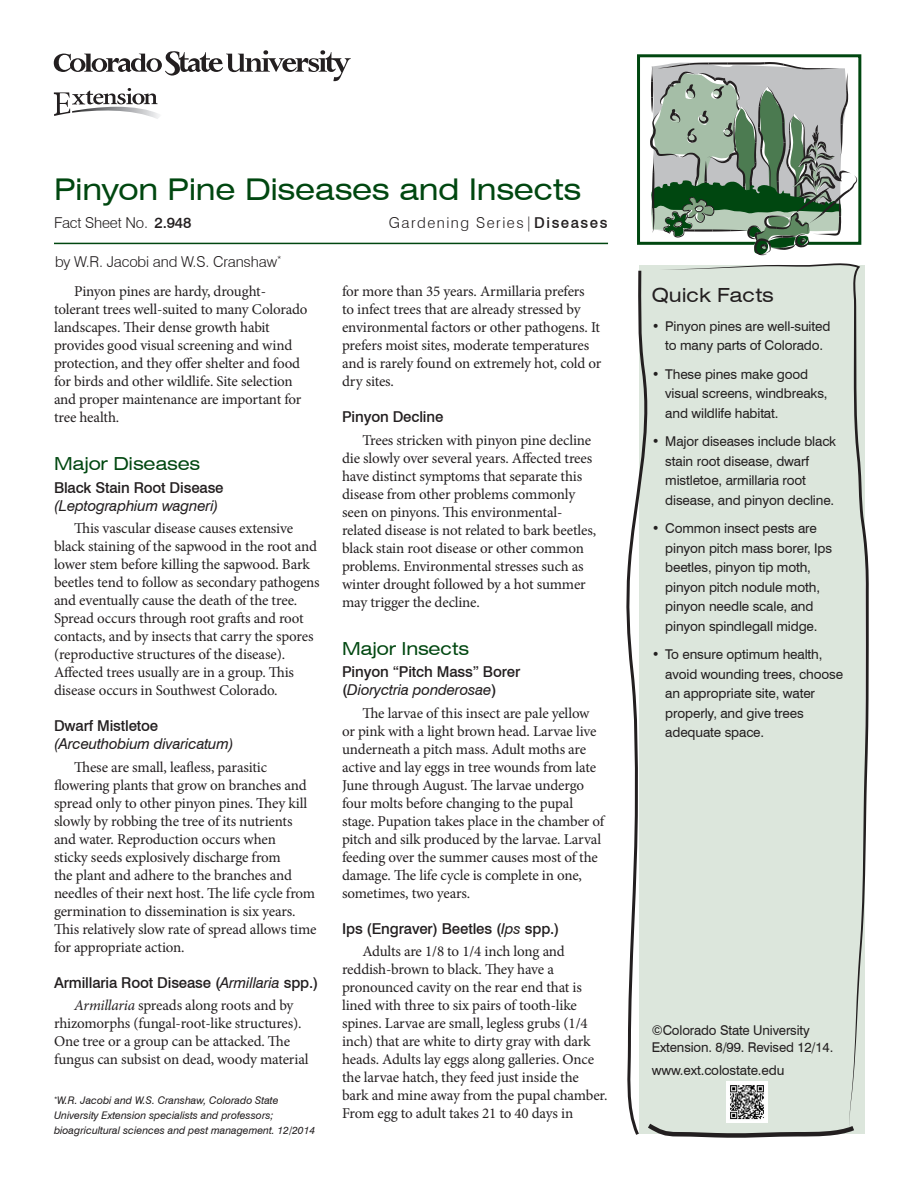
<style>
.page{position:relative;width:918px;height:1188px;background:#fff}
.page>*{position:absolute;margin:0;border:0;box-sizing:border-box;transform-origin:0 0}
.t1{font:expanded 30px "Swiss 721 BT";letter-spacing:-.01em;color:#004710}
.QF_subhead{font:expanded 19.5px "Swiss 721 BT";color:#231f20}
.subhead_1{font:expanded 18px "Swiss 721 BT";letter-spacing:-.01em;color:#004710}
.body{font:15px/18px "Minion Pro";letter-spacing:-.015em;color:#231f20}
.subhead_2{font:500 15px/18px "Swiss 721 BT";letter-spacing:-.01em;color:#231f20}
.subhead_2-2{font:italic 15px/18px "Swiss 721 BT";letter-spacing:-.01em;color:#231f20}
.author{font:300 15px "Swiss 721 BT";letter-spacing:-.01em;color:#231f20}
.author-2{font:300 15px "Swiss 721 BT";letter-spacing:.1em;color:#231f20}
.copyright{font:13.5px/19.5px "Swiss 721 BT";letter-spacing:-.01em;color:#231f20}
.author_info{font:italic 10.5px/15px "Swiss 721 BT";color:#231f20}
.s1{font-weight:500}
.s2{font-weight:500;font-style:normal}
.s3{font-weight:400;font-style:italic}
.s4{font-style:italic}
</style>
<div class="page">
<svg style="left:54px;top:88px;width:105px;height:31px"></svg>
<svg style="left:54px;top:50px;width:297px;height:31px"></svg>
<hr style="left:54px;top:243px;width:554px;height:1px;background:#004710">
<div style="left:637px;top:54px;width:224px;height:191px;border:3px solid #004710"></div>
<svg style="left:659px;top:263px;width:210px;height:869px;fill:#dce6dc"></svg>
<svg style="left:626px;top:268px;width:233px;height:870px;background:#d9e2d9"></svg>
<svg style="left:650px;top:62px;width:207px;height:193px"></svg>
<img style="left:727px;top:1082px;width:40px;height:41px">
<p class="t1" style="left:54px;top:171px;width:529px">Pinyon Pine Diseases and Insects</p>
<p class="author" style="left:54px;top:214px;width:139px">Fact Sheet No. <span class="s1">2.948</span></p>
<p class="author-2" style="left:389px;top:214px;width:220px">Gardening Series|<span class="s1">Diseases</span></p>
<p class="author" style="left:55px;top:253px;width:228px">by W.R. Jacobi and W.S. Cranshaw<sup>*</sup></p>
<p class="body" style="left:54px;top:282px;width:255px;text-indent:20px">Pinyon pines are hardy, drought&shy;tolerant trees well-suited to many Colorado landscapes. Their dense growth habit provides good visual screening and wind protection, and they offer shelter and food for birds and other wildlife. Site selection and proper maintenance are important for tree health.</p>
<p class="subhead_1" style="left:54px;top:453px;width:148px">Major Diseases</p>
<p class="subhead_2-2" style="left:54px;top:478px;width:171px"><span class="s2">Black Stain Root Disease </span>(Leptographium wagneri)</p>
<p class="body" style="left:54px;top:519px;width:267px;text-indent:20px">This vascular disease causes extensive black staining of the sapwood in the root and lower stem before killing the sapwood. Bark beetles tend to follow as secondary pathogens and eventually cause the death of the tree.<br>Spread occurs through root grafts and root contacts, and by insects that carry the spores (reproductive structures of the disease).<br>Affected trees usually are in a group. This disease occurs in Southwest Colorado.</p>
<p class="subhead_2-2" style="left:54px;top:717px;width:181px"><span class="s2">Dwarf Mistletoe </span>(Arceuthobium divaricatum)</p>
<p class="body" style="left:54px;top:758px;width:264px;text-indent:20px">These are small, leafless, parasitic flowering plants that grow on branches and spread only to other pinyon pines. They kill slowly by robbing the tree of its nutrients and water. Reproduction occurs when<br>sticky seeds explosively discharge from<br>the plant and adhere to the branches and needles of their next host. The life cycle from germination to dissemination is six years.<br>This relatively slow rate of spread allows time for appropriate action.</p>
<p class="subhead_2" style="left:54px;top:973px;width:266px">Armillaria Root Disease (<span class="s3">Armillaria</span> spp.)</p>
<p class="body" style="left:54px;top:996px;width:256px;text-indent:20px"><span class="s4">Armillaria</span> spreads along roots and by rhizomorphs (fungal-root-like structures).<br>One tree or a group can be attacked. The fungus can subsist on dead, woody material</p>
<p class="author_info" style="left:54px;top:1093px;width:263px"><sup>*</sup>W.R. Jacobi and W.S. Cranshaw, Colorado State<br>University Extension specialists and professors; bioagricultural sciences and pest management. 12/2014</p>
<p class="body" style="left:342px;top:282px;width:261px">for more than 35 years. Armillaria prefers<br>to infect trees that are already stressed by environmental factors or other pathogens. It prefers moist sites, moderate temperatures and is rarely found on extremely hot, cold or dry sites.</p>
<p class="subhead_2" style="left:342px;top:408px;width:103px">Pinyon Decline</p>
<p class="body" style="left:342px;top:431px;width:256px;text-indent:20px">Trees stricken with pinyon pine decline die slowly over several years. Affected trees have distinct symptoms that separate this disease from other problems commonly seen on pinyons. This environmental&shy;related disease is not related to bark beetles, black stain root disease or other common problems. Environmental stresses such as winter drought followed by a hot summer may trigger the decline.</p>
<p class="subhead_1" style="left:342px;top:637px;width:128px">Major Insects</p>
<p class="subhead_2" style="left:342px;top:663px;width:180px">Pinyon “Pitch Mass” Borer (<span class="s3">Dioryctria ponderosae</span>)</p>
<p class="body" style="left:342px;top:704px;width:264px;text-indent:20px">The larvae of this insect are pale yellow or pink with a light brown head. Larvae live underneath a pitch mass. Adult moths are active and lay eggs in tree wounds from late June through August. The larvae undergo four molts before changing to the pupal stage. Pupation takes place in the chamber of pitch and silk produced by the larvae. Larval feeding over the summer causes most of the damage. The life cycle is complete in one, sometimes, two years.</p>
<p class="subhead_2" style="left:342px;top:919px;width:219px">Ips (Engraver) Beetles (<span class="s3">Ips</span> spp.)</p>
<p class="body" style="left:342px;top:942px;width:267px;text-indent:20px">Adults are 1/8 to 1/4 inch long and reddish-brown to black. They have a pronounced cavity on the rear end that is lined with three to six pairs of tooth-like spines. Larvae are small, legless grubs (1/4 inch) that are white to dirty gray with dark heads. Adults lay eggs along galleries. Once the larvae hatch, they feed just inside the bark and mine away from the pupal chamber.<br>From egg to adult takes 21 to 40 days in</p>
<p class="QF_subhead" style="left:652px;top:283px;width:124px">Quick Facts</p>
<p class="copyright" style="left:652px;top:316px;width:180px;text-align:center">• Pinyon pines are well-suited to many parts of Colorado.</p>
<p class="copyright" style="left:665px;top:364px;width:164px;text-indent:-14px">• These pines make good visual screens, windbreaks, and wildlife habitat.</p>
<p class="copyright" style="left:665px;top:431px;width:172px;text-indent:-14px">• Major diseases include black stain root disease, dwarf mistletoe, armillaria root disease, and pinyon decline.</p>
<p class="copyright" style="left:665px;top:518px;width:168px;text-indent:-14px">• Common insect pests are pinyon pitch mass borer, Ips beetles, pinyon tip moth, pinyon pitch nodule moth, pinyon needle scale, and pinyon spindlegall midge.</p>
<p class="copyright" style="left:665px;top:644px;width:179px;text-indent:-14px">• To ensure optimum health, avoid wounding trees, choose an appropriate site, water properly, and give trees adequate space.</p>
<p class="copyright" style="left:652px;top:1022px;width:183px;line-height:16.5px">©Colorado State University<br>Extension. 8/99. Revised 12/14.</p>
<p class="copyright" style="left:652px;top:1060px;width:134px">www.ext.colostate.edu</p>
</div>
